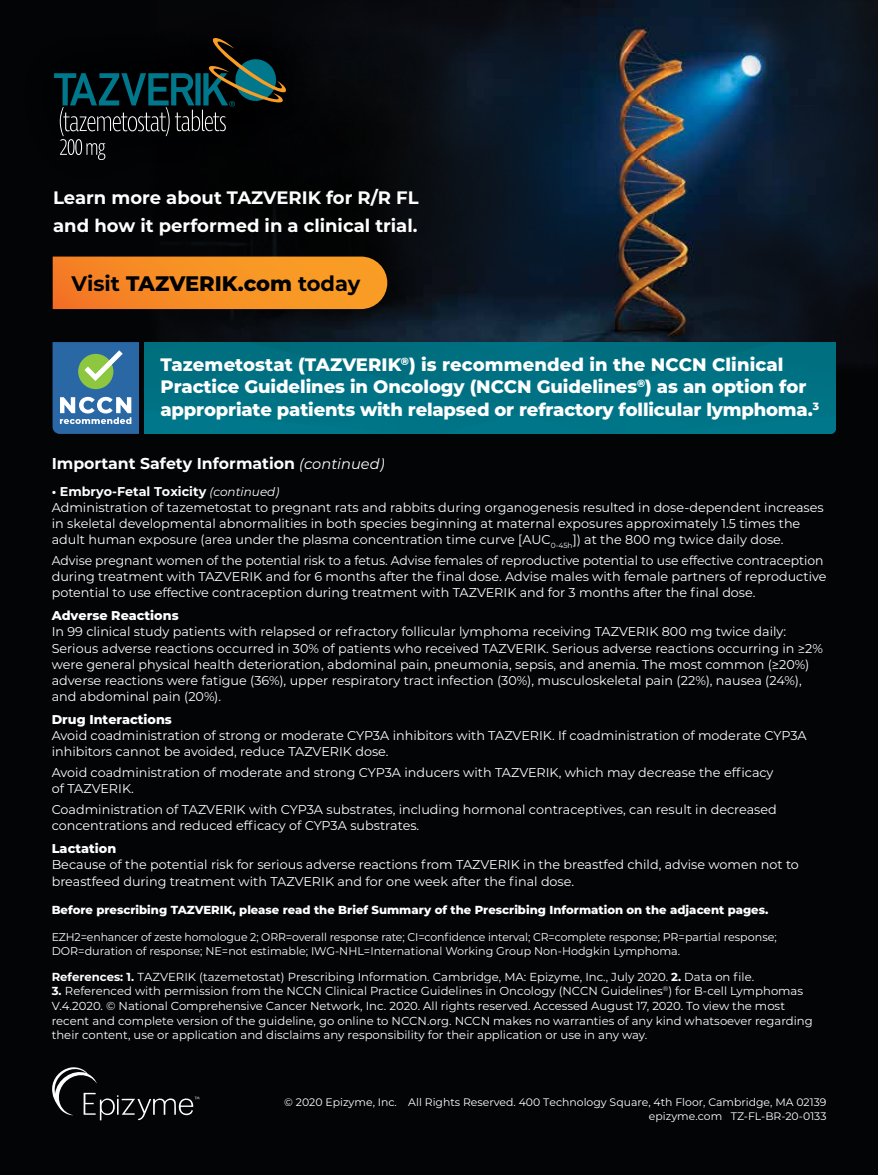
<style>
.page{position:relative;width:878px;height:1175px;background:#fff}
.page>*{position:absolute;margin:0;border:0;box-sizing:border-box;transform-origin:0 0}
.t1{font:800 21px "Montserrat";color:#000}
.t2{font:800 18px/22.5px "Montserrat";letter-spacing:-.005em;color:#fff}
.t3{font:700 18px/27.8px "Montserrat";color:#fff}
.t4{font:700 15.75px "Montserrat";color:#fff}
.t5{font:12.75px/16.2px "Montserrat";color:#fff}
.t6{font:800 12.75px "Montserrat";color:#fff}
.t7{font:11.7px/14.5px "Montserrat";color:#fff}
.t8{font:800 11.7px "Montserrat";color:#fff}
.t9{font:11.25px/14.7px "Montserrat";letter-spacing:-.01em;color:#fff}
.t10{font:10.8px/13.5px "Montserrat";color:#fff;text-align:right}
.s1{font-weight:700}
.s2{font-weight:400;font-style:italic;font-size:14.7px}
.s3{font-style:italic;font-size:12px}
</style>
<div class="page">
<div style="left:0;top:0;width:878px;height:1174px;background:#030406"></div>
<img style="left:358px;top:0;width:519px;height:160px">
<img style="left:406px;top:160px;width:471px;height:54px">
<img style="left:145px;top:214px;width:732px;height:107px">
<img style="left:182px;top:321px;width:643px;height:21px">
<img style="left:825px;top:321px;width:48px;height:54px">
<svg style="left:54px;top:38px;width:232px;height:122px"></svg>
<svg style="left:52px;top:1067px;width:147px;height:53px"></svg>
<svg style="left:53px;top:256px;width:334px;height:53px;background:#f08c24"></svg>
<svg style="left:53px;top:342px;width:86px;height:92px;background:#5186a6"></svg>
<div style="left:144px;top:342px;width:691px;height:92px;background:#007284"></div>
<h2 class="t3" style="left:53px;top:183px;width:367px">Learn more about TAZVERIK for R/R FL and how it performed in a clinical trial.</h2>
<h1 class="t1" style="left:72px;top:268px;width:290px"><span class="s1">Visit</span> TAZVERIK.com <span class="s1">today</span></h1>
<h2 class="t2" style="left:160px;top:352px;width:660px">Tazemetostat (TAZVERIK<sup>®</sup>) is recommended in the NCCN Clinical<br>Practice Guidelines in Oncology (NCCN Guidelines<sup>®</sup>) as an option for appropriate patients with relapsed or refractory follicular lymphoma.<sup>3</sup></h2>
<p class="t4" style="left:52px;top:452px;width:334px">Important Safety Information <span class="s2">(continued)</span></p>
<p class="t5" style="left:52px;top:482px;width:773px"><span class="s1">• Embryo-Fetal Toxicity</span> <span class="s3">(continued)<br></span>Administration of tazemetostat to pregnant rats and rabbits during organogenesis resulted in dose-dependent increases in skeletal developmental abnormalities in both species beginning at maternal exposures approximately 1.5 times the adult human exposure (area under the plasma concentration time curve [AUC<sub>0-45h</sub>]) at the 800 mg twice daily dose.</p>
<p class="t5" style="left:52px;top:552px;width:776px">Advise pregnant women of the potential risk to a fetus. Advise females of reproductive potential to use effective contraception during treatment with TAZVERIK and for 6 months after the final dose. Advise males with female partners of reproductive potential to use effective contraception during treatment with TAZVERIK and for 3 months after the final dose.</p>
<p class="t6" style="left:52px;top:606px;width:128px">Adverse Reactions</p>
<p class="t5" style="left:52px;top:623px;width:773px">In 99 clinical study patients with relapsed or refractory follicular lymphoma receiving TAZVERIK 800 mg twice daily:<br>Serious adverse reactions occurred in 30% of patients who received TAZVERIK. Serious adverse reactions occurring in ≥2% were general physical health deterioration, abdominal pain, pneumonia, sepsis, and anemia. The most common (≥20%) adverse reactions were fatigue (36%), upper respiratory tract infection (30%), musculoskeletal pain (22%), nausea (24%), and abdominal pain (20%).</p>
<p class="t6" style="left:52px;top:710px;width:122px">Drug Interactions</p>
<p class="t5" style="left:52px;top:727px;width:756px">Avoid coadministration of strong or moderate CYP3A inhibitors with TAZVERIK. If coadministration of moderate CYP3A inhibitors cannot be avoided, reduce TAZVERIK dose.</p>
<p class="t5" style="left:52px;top:764px;width:723px">Avoid coadministration of moderate and strong CYP3A inducers with TAZVERIK, which may decrease the efficacy of TAZVERIK.</p>
<p class="t5" style="left:52px;top:801px;width:726px">Coadministration of TAZVERIK with CYP3A substrates, including hormonal contraceptives, can result in decreased concentrations and reduced efficacy of CYP3A substrates.</p>
<p class="t6" style="left:52px;top:839px;width:66px">Lactation</p>
<p class="t5" style="left:52px;top:856px;width:748px">Because of the potential risk for serious adverse reactions from TAZVERIK in the breastfed child, advise women not to breastfeed during treatment with TAZVERIK and for one week after the final dose.</p>
<p class="t8" style="left:52px;top:901px;width:718px">Before prescribing TAZVERIK, please read the Brief Summary of the Prescribing Information on the adjacent pages.</p>
<p class="t9" style="left:52px;top:929px;width:726px">EZH2=enhancer of zeste homologue 2; ORR=overall response rate; CI=confidence interval; CR=complete response; PR=partial response;<br>DOR=duration of response; NE=not estimable; IWG-NHL=International Working Group Non-Hodgkin Lymphoma.</p>
<p class="t7" style="left:52px;top:968px;width:704px"><span class="s1">References: 1.</span> TAZVERIK (tazemetostat) Prescribing Information. Cambridge, MA: Epizyme, Inc., July 2020. <span class="s1">2.</span> Data on file.</p>
<p class="t7" style="left:52px;top:983px;width:762px"><span class="s1">3.</span> Referenced with permission from the NCCN Clinical Practice Guidelines in Oncology (NCCN Guidelines<sup>®</sup>) for B-cell Lymphomas V.4.2020. © National Comprehensive Cancer Network, Inc. 2020. All rights reserved. Accessed August 17, 2020. To view the most recent and complete version of the guideline, go online to NCCN.org. NCCN makes no warranties of any kind whatsoever regarding their content, use or application and disclaims any responsibility for their application or use in any way.</p>
<p class="t10" style="left:284px;top:1095px;width:543px">© 2020 Epizyme, Inc. All Rights Reserved. 400 Technology Square, 4th Floor, Cambridge, MA 02139 epizyme.com TZ-FL-BR-20-0133</p>
</div>
